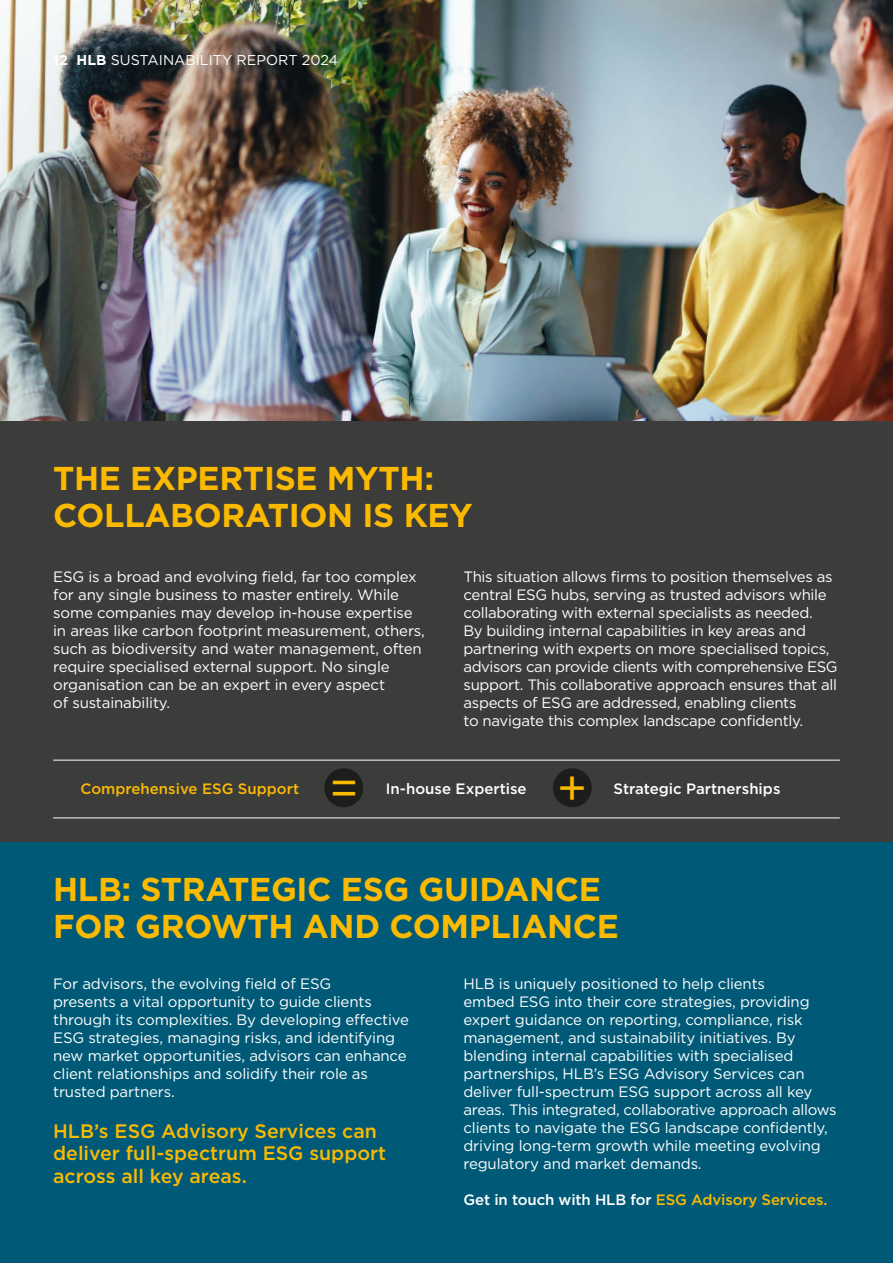
<style>
.page{position:relative;width:893px;height:1263px;background:#fff}
.page>*{position:absolute;margin:0;border:0;box-sizing:border-box;transform-origin:0 0}
.t1{font:48px "Gotham";color:#fbba00}
.t2{font:700 33px/37.5px "Gotham";letter-spacing:-.01em;color:#fbba00}
.t3{font:500 19.5px/22.5px "Gotham";color:#fbba00}
.t4{font:15px/18px "Gotham";letter-spacing:-.01em;color:#fff}
.t5{font:500 15px "Gotham";letter-spacing:-.01em;color:#fff}
.t6{font:500 15px "Gotham";color:#fbba00}
.t7{font:14.25px "Gotham";color:#fff}
.s1{font-weight:700}
.s2{color:#fbba00}
</style>
<div class="page">
<img style="left:0;top:0;width:893px;height:421px">
<div style="left:0;top:421px;width:893px;height:421px;background:#3c3c3b"></div>
<div style="left:0;top:842px;width:893px;height:421px;background:#005a77"></div>
<hr style="left:53px;top:760px;width:787px;height:1px;background:#fff">
<hr style="left:53px;top:818px;width:787px;height:1px;background:#fff">
<div style="left:553px;top:768px;width:39px;height:39px;background:#1d1d1b;border-radius:50%"></div>
<div style="left:324px;top:768px;width:39px;height:39px;background:#1d1d1b;border-radius:50%"></div>
<p class="t7" style="left:53px;top:50px;width:286px"><span class="s1">12 HLB</span> SUSTAINABILITY REPORT 2024</p>
<h2 class="t2" style="left:53px;top:459px;width:421px">THE EXPERTISE MYTH:<br>COLLABORATION IS KEY</h2>
<p class="t4" style="left:53px;top:567px;width:373px">ESG is a broad and evolving field, far too complex for any single business to master entirely. While some companies may develop in-house expertise in areas like carbon footprint measurement, others, such as biodiversity and water management, often require specialised external support. No single organisation can be an expert in every aspect<br>of sustainability.</p>
<p class="t4" style="left:463px;top:567px;width:376px">This situation allows firms to position themselves as central ESG hubs, serving as trusted advisors while collaborating with external specialists as needed.<br>By building internal capabilities in key areas and partnering with experts on more specialised topics, advisors can provide clients with comprehensive ESG support. This collaborative approach ensures that all aspects of ESG are addressed, enabling clients<br>to navigate this complex landscape confidently.</p>
<p class="t6" style="left:80px;top:778px;width:220px">Comprehensive ESG Support</p>
<h1 class="t1" style="left:329px;top:757px;width:31px">=</h1>
<p class="t5" style="left:386px;top:778px;width:142px">In-house Expertise</p>
<h1 class="t1" style="left:557px;top:757px;width:31px">+</h1>
<p class="t5" style="left:614px;top:778px;width:168px">Strategic Partnerships</p>
<h2 class="t2" style="left:53px;top:870px;width:567px">HLB: STRATEGIC ESG GUIDANCE<br>FOR GROWTH AND COMPLIANCE</h2>
<p class="t4" style="left:53px;top:975px;width:357px">For advisors, the evolving field of ESG<br>presents a vital opportunity to guide clients through its complexities. By developing effective ESG strategies, managing risks, and identifying new market opportunities, advisors can enhance client relationships and solidify their role as trusted partners.</p>
<h3 class="t3" style="left:53px;top:1119px;width:335px">HLB’s ESG Advisory Services can deliver full-spectrum ESG support across all key areas.</h3>
<p class="t4" style="left:463px;top:975px;width:375px">HLB is uniquely positioned to help clients<br>embed ESG into their core strategies, providing expert guidance on reporting, compliance, risk management, and sustainability initiatives. By blending internal capabilities with specialised partnerships, HLB’s ESG Advisory Services can deliver full-spectrum ESG support across all key areas. This integrated, collaborative approach allows clients to navigate the ESG landscape confidently, driving long-term growth while meeting evolving regulatory and market demands.</p>
<p class="t5" style="left:463px;top:1190px;width:365px">Get in touch with HLB for <span class="s2">ESG Advisory Services.</span></p>
</div>
